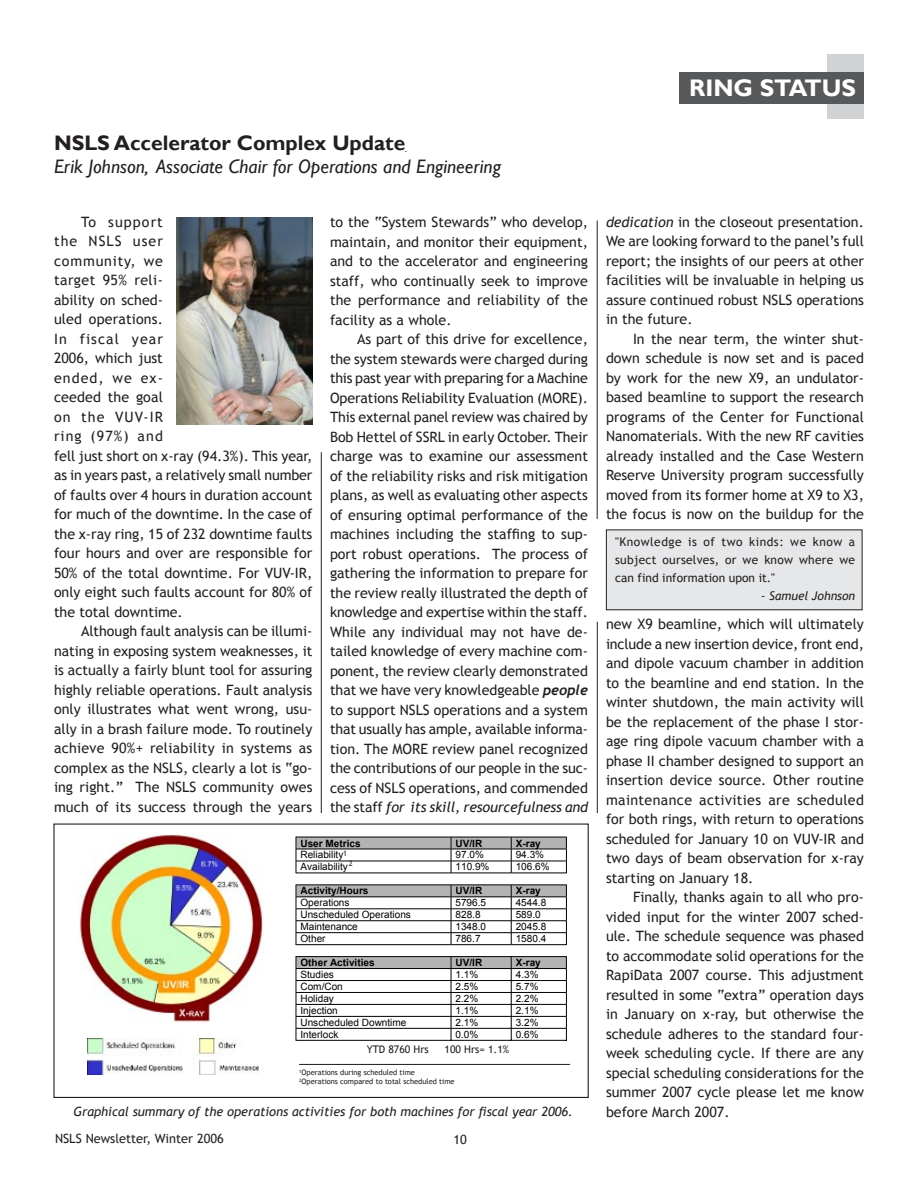
<style>
.page{position:relative;width:918px;height:1188px;background:#fff}
.page>*{position:absolute;margin:0;border:0;box-sizing:border-box;transform-origin:0 0}
.Section_Title{font:700 24px "Gill Sans";color:#fff}
.Article_Title{font:700 21px "Gill Sans";color:#231f20}
.AuthorName{font:italic 19.5px "Gill Sans";color:#231f20}
.Body_Text{font:14.25px/19.5px "Trebuchet MS";color:#231f20;text-align:justify}
.t1{font:italic 12.75px "Trebuchet MS";color:#231f20}
.t2{font:12.75px "Trebuchet MS";color:#231f20}
.Body_Text-2{font:12px/18px "Trebuchet MS";letter-spacing:.02em;color:#231f20;text-align:justify}
.Body_Text-3{font:italic 12px "Trebuchet MS";color:#231f20}
.Body_Text-4{font:10.5px "Trebuchet MS";color:#231f20}
.t3{font:10.05px "Arial";color:#000}
.t4{font:700 10.05px "Arial";color:#000}
.Body_Text-5{font:7.5px "Trebuchet MS";color:#231f20}
.s1{font-family:"Trebuchet";font-weight:700;font-style:italic}
.s2{font-style:italic}
.s3{font-style:normal}
</style>
<div class="page">
<div style="left:828px;top:54px;width:36px;height:64px;background:#d1d2d4"></div>
<div style="left:679px;top:73px;width:185px;height:31px;background:#57585a"></div>
<hr style="left:321px;top:452px;width:1px;height:361px;background:#231f20">
<hr style="left:597px;top:220px;width:1px;height:299px;background:#231f20">
<img style="left:176px;top:217px;width:137px;height:207px">
<div style="left:606px;top:530px;width:256px;height:80px;background:#e6e7e9"></div>
<div style="left:606px;top:530px;width:256px;height:80px;border:1px solid #231f20"></div>
<div style="left:53px;top:824px;width:536px;height:274px;border:1px solid #231f20"></div>
<hr style="left:597px;top:622px;width:1px;height:191px;background:#231f20">
<svg style="left:296px;top:837px;width:271px;height:37px"></svg>
<svg style="left:296px;top:885px;width:271px;height:60px"></svg>
<svg style="left:296px;top:956px;width:271px;height:85px"></svg>
<hr style="left:299px;top:1064px;width:271px;height:1px;background:#231f20">
<img style="left:79px;top:834px;width:184px;height:188px">
<img style="left:88px;top:1039px;width:170px;height:35px">
<p class="Article_Title" style="left:54px;top:130px;width:353px">NSLS Accelerator Complex Update</p>
<p class="AuthorName" style="left:54px;top:155px;width:449px">Erik Johnson, Associate Chair for Operations and Engineering</p>
<p class="Body_Text" style="left:54px;top:212px;width:260px;text-align:left;text-indent:27px">To support<br>the NSLS user<br>community, we<br>target 95% reli-<br>ability on sched-<br>uled operations.<br>In fiscal year<br>2006, which just<br>ended, we ex-<br>ceeded the goal<br>on the VUV-IR<br>ring (97%) and<br>fell just short on x-ray (94.3%). This year, as in years past, a relatively small number of faults over 4 hours in duration account for much of the downtime. In the case of the x-ray ring, 15 of 232 downtime faults four hours and over are responsible for<br>50% of the total downtime. For VUV-IR, only eight such faults account for 80% of the total downtime.</p>
<p class="Body_Text" style="left:54px;top:621px;width:260px;text-indent:27px">Although fault analysis can be illumi&shy;nating in exposing system weaknesses, it is actually a fairly blunt tool for assuring highly reliable operations. Fault analysis only illustrates what went wrong, usu&shy;ally in a brash failure mode. To routinely achieve 90%+ reliability in systems as complex as the NSLS, clearly a lot is “go&shy;ing right.” The NSLS community owes much of its success through the years</p>
<p class="Body_Text" style="left:330px;top:213px;width:259px">to the “System Stewards” who develop, maintain, and monitor their equipment, and to the accelerator and engineering staff, who continually seek to improve the performance and reliability of the facility as a whole.</p>
<p class="Body_Text" style="left:330px;top:330px;width:260px;text-indent:27px">As part of this drive for excellence, the system stewards were charged during this past year with preparing for a Machine Operations Reliability Evaluation (MORE).<br>This external panel review was chaired by Bob Hettel of SSRL in early October. Their charge was to examine our assessment of the reliability risks and risk mitigation plans, as well as evaluating other aspects of ensuring optimal performance of the machines including the staffing to sup&shy;port robust operations. The process of gathering the information to prepare for the review really illustrated the depth of knowledge and expertise within the staff.<br>While any individual may not have de&shy;tailed knowledge of every machine com&shy;ponent, the review clearly demonstrated that we have very knowledgeable <span class="s1">people </span>to support NSLS operations and a system that usually has ample, available informa&shy;tion. The MORE review panel recognized the contributions of our people in the suc&shy;cess of NSLS operations, and commended the staff <span class="s2">for its skill, resourcefulness and</span></p>
<p class="t4" style="left:301px;top:836px;width:62px">User Metrics</p>
<p class="t4" style="left:456px;top:836px;width:28px">UV/IR</p>
<p class="t4" style="left:516px;top:836px;width:27px">X-ray</p>
<p class="t3" style="left:301px;top:848px;width:44px">Reliability</p>
<p class="t3" style="left:456px;top:848px;width:30px">97.0%</p>
<p class="t3" style="left:516px;top:848px;width:30px">94.3%</p>
<p class="t3" style="left:301px;top:860px;width:49px">Availability</p>
<p class="t3" style="left:456px;top:860px;width:36px">110.9%</p>
<p class="t3" style="left:516px;top:860px;width:36px">106.6%</p>
<p class="t4" style="left:301px;top:884px;width:69px">Activity/Hours</p>
<p class="t4" style="left:456px;top:884px;width:28px">UV/IR</p>
<p class="t4" style="left:516px;top:884px;width:27px">X-ray</p>
<p class="t3" style="left:301px;top:896px;width:50px">Operations</p>
<p class="t3" style="left:456px;top:896px;width:32px">5796.5</p>
<p class="t3" style="left:516px;top:896px;width:32px">4544.8</p>
<p class="t3" style="left:301px;top:908px;width:112px">Unscheduled Operations</p>
<p class="t3" style="left:456px;top:908px;width:27px">828.8</p>
<p class="t3" style="left:516px;top:908px;width:27px">589.0</p>
<p class="t3" style="left:301px;top:920px;width:59px">Maintenance</p>
<p class="t3" style="left:455px;top:920px;width:32px">1348.0</p>
<p class="t3" style="left:516px;top:920px;width:32px">2045.8</p>
<p class="t3" style="left:300px;top:932px;width:27px">Other</p>
<p class="t3" style="left:455px;top:932px;width:27px">786.7</p>
<p class="t3" style="left:516px;top:932px;width:32px">1580.4</p>
<p class="t4" style="left:300px;top:956px;width:76px">Other Activities</p>
<p class="t4" style="left:456px;top:956px;width:28px">UV/IR</p>
<p class="t4" style="left:516px;top:956px;width:27px">X-ray</p>
<p class="t3" style="left:300px;top:968px;width:35px">Studies</p>
<p class="t3" style="left:456px;top:968px;width:24px">1.1%</p>
<p class="t3" style="left:516px;top:968px;width:24px">4.3%</p>
<p class="t3" style="left:300px;top:980px;width:44px">Com/Con</p>
<p class="t3" style="left:456px;top:980px;width:24px">2.5%</p>
<p class="t3" style="left:516px;top:980px;width:24px">5.7%</p>
<p class="t3" style="left:300px;top:992px;width:35px">Holiday</p>
<p class="t3" style="left:456px;top:992px;width:24px">2.2%</p>
<p class="t3" style="left:516px;top:992px;width:24px">2.2%</p>
<p class="t3" style="left:300px;top:1004px;width:39px">Injection</p>
<p class="t3" style="left:456px;top:1004px;width:24px">1.1%</p>
<p class="t3" style="left:516px;top:1004px;width:24px">2.1%</p>
<p class="t3" style="left:300px;top:1016px;width:107px">Unscheduled Downtime</p>
<p class="t3" style="left:456px;top:1016px;width:24px">2.1%</p>
<p class="t3" style="left:516px;top:1016px;width:24px">3.2%</p>
<p class="t3" style="left:300px;top:1028px;width:39px">Interlock</p>
<p class="t3" style="left:456px;top:1028px;width:24px">0.0%</p>
<p class="t3" style="left:516px;top:1028px;width:24px">0.6%</p>
<p class="Body_Text-5" style="left:343px;top:849px;width:5px">1</p>
<p class="Body_Text-5" style="left:349px;top:859px;width:5px">2</p>
<p class="Body_Text-4" style="left:367px;top:1043px;width:64px">YTD 8760 Hrs</p>
<p class="Body_Text-4" style="left:445px;top:1043px;width:66px">100 Hrs= 1.1%</p>
<p class="Body_Text-5" style="left:299px;top:1068px;width:117px"><sup>1</sup>Operations during scheduled time</p>
<p class="Body_Text-5" style="left:299px;top:1077px;width:157px"><sup>2</sup>Operations compared to total scheduled time</p>
<p class="t1" style="left:74px;top:1104px;width:501px">Graphical summary of the operations activities for both machines for fiscal year 2006.</p>
<p class="t2" style="left:55px;top:1132px;width:170px">NSLS Newsletter, Winter 2006</p>
<p class="t2" style="left:454px;top:1132px;width:15px">10</p>
<p class="Section_Title" style="left:689px;top:73px;width:168px">RING STATUS</p>
<p class="Body_Text" style="left:606px;top:212px;width:259px"><span class="s2">dedication</span> in the closeout presentation.<br>We are looking forward to the panel’s full report; the insights of our peers at other facilities will be invaluable in helping us assure continued robust NSLS operations in the future.</p>
<p class="Body_Text" style="left:606px;top:329px;width:259px;text-indent:27px">In the near term, the winter shut&shy;down schedule is now set and is paced by work for the new X9, an undulator&shy;based beamline to support the research programs of the Center for Functional Nanomaterials. With the new RF cavities already installed and the Case Western Reserve University program successfully moved from its former home at X9 to X3, the focus is now on the buildup for the</p>
<p class="Body_Text-2" style="left:615px;top:533px;width:241px">"Knowledge is of two kinds: we know a subject ourselves, or we know where we can find information upon it."</p>
<p class="Body_Text-3" style="left:761px;top:589px;width:95px"><span class="s3">-</span> Samuel Johnson</p>
<p class="Body_Text" style="left:606px;top:615px;width:259px">new X9 beamline, which will ultimately include a new insertion device, front end, and dipole vacuum chamber in addition to the beamline and end station. In the winter shutdown, the main activity will be the replacement of the phase I stor&shy;age ring dipole vacuum chamber with a phase II chamber designed to support an insertion device source. Other routine maintenance activities are scheduled for both rings, with return to operations scheduled for January 10 on VUV-IR and two days of beam observation for x-ray starting on January 18.</p>
<p class="Body_Text" style="left:606px;top:888px;width:259px;text-indent:27px">Finally, thanks again to all who pro&shy;vided input for the winter 2007 sched&shy;ule. The schedule sequence was phased to accommodate solid operations for the RapiData 2007 course. This adjustment resulted in some “extra” operation days in January on x-ray, but otherwise the schedule adheres to the standard four&shy;week scheduling cycle. If there are any special scheduling considerations for the summer 2007 cycle please let me know before March 2007.</p>
</div>
